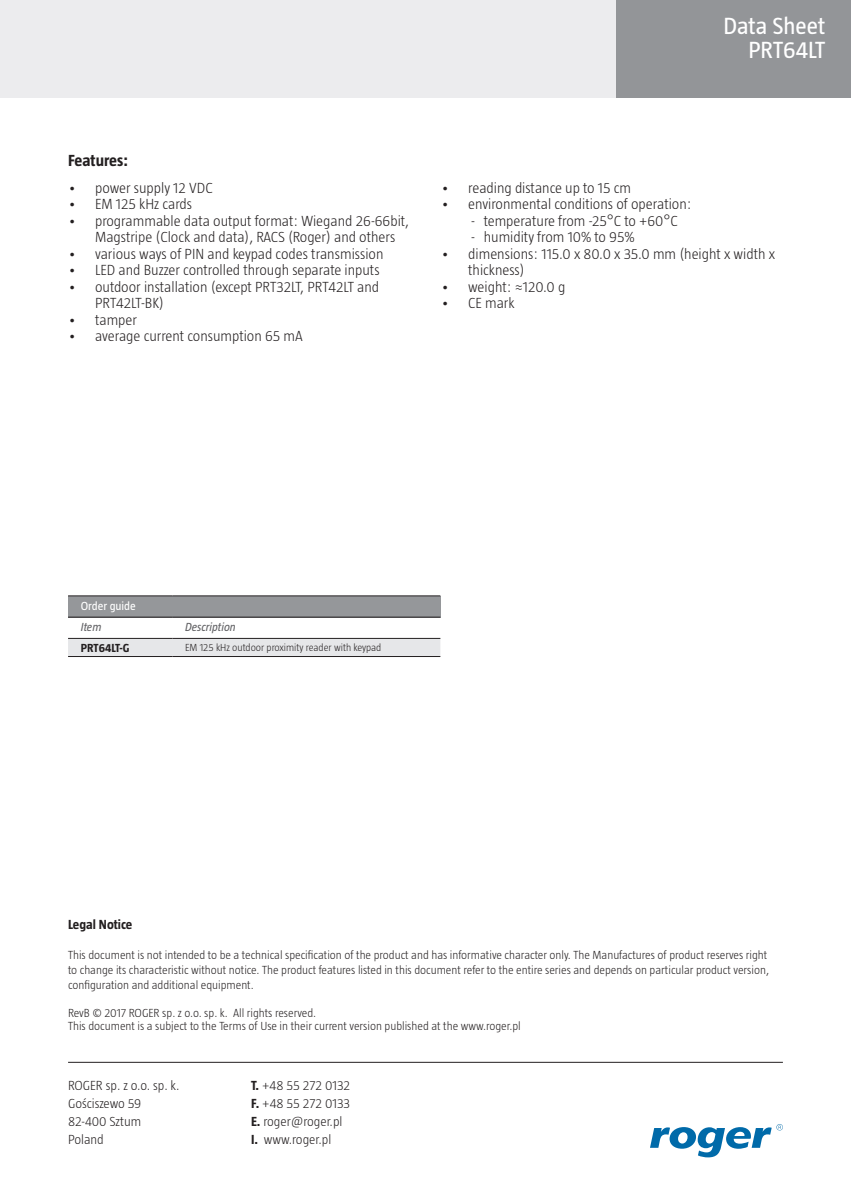
<style>
.page{position:relative;width:851px;height:1191px;background:#fff}
.page>*{position:absolute;margin:0;border:0;box-sizing:border-box;transform-origin:0 0}
.t1{font:300 24px/24px "Taz";color:#fff;text-align:right}
.t2{font:24px/24px "Taz";color:#fff;text-align:right}
.t3{font:700 16.5px "Taz";color:#231f20}
.t4{font:300 15px/16.5px "Taz";color:#231f20}
.t5{font:300 13.5px/18px "Taz";color:#231f20}
.t6{font:700 13.5px "Taz";color:#231f20}
.t7{font:300 12px/15px "Taz";color:#231f20}
.t8{font:italic 12px "Taz";color:#636366}
.t9{font:12px "Taz";color:#fff}
.t10{font:700 12px "Taz";color:#231f20}
.t11{font:300 10.5px "Taz";color:#231f20}
.s1{font-weight:700}
</style>
<div class="page">
<div style="left:612px;top:0;width:238px;height:98px;background:#939598"></div>
<div style="left:0;top:0;width:615px;height:97px;background:#ececee"></div>
<svg style="left:650px;top:1124px;width:132px;height:33px"></svg>
<div style="left:68px;top:596px;width:372px;height:21px;background:#95979a"></div>
<div style="left:68px;top:639px;width:372px;height:17px;background:#e6e7e9"></div>
<hr style="left:68px;top:638px;width:104px;height:1px;background:#231f20">
<hr style="left:172px;top:638px;width:268px;height:1px;background:#231f20">
<hr style="left:68px;top:595px;width:104px;height:1px;background:#231f20">
<hr style="left:172px;top:595px;width:268px;height:1px;background:#231f20">
<hr style="left:68px;top:617px;width:104px;height:1px;background:#231f20">
<hr style="left:172px;top:617px;width:268px;height:1px;background:#231f20">
<hr style="left:68px;top:656px;width:104px;height:1px;background:#231f20">
<hr style="left:172px;top:656px;width:268px;height:1px;background:#231f20">
<hr style="left:68px;top:1062px;width:714px;height:1px;background:#231f20">
<h1 class="t2" style="left:723px;top:14px;width:103px">Data Sheet<br>PRT64LT</h1>
<h1 class="t1" style="left:686px;top:20px;width:136px">Kontrolery serii<br>PRxx1</h1>
<p class="t3" style="left:68px;top:151px;width:62px">Features:</p>
<p class="t4" style="left:68px;top:179px;width:146px">• power supply 12 VDC</p>
<p class="t4" style="left:68px;top:196px;width:125px">• EM 125 kHz cards</p>
<p class="t4" style="left:95px;top:212px;width:315px;text-indent:-27px">• programmable data output format: Wiegand 26-66bit,<br>Magstripe (Clock and data), RACS (Roger) and others</p>
<p class="t4" style="left:68px;top:245px;width:317px">• various ways of PIN and keypad codes transmission</p>
<p class="t4" style="left:68px;top:262px;width:313px">• LED and Buzzer controlled through separate inputs</p>
<p class="t4" style="left:95px;top:278px;width:285px;text-indent:-27px">• outdoor installation (except PRT32LT, PRT42LT and<br>PRT42LT-BK)</p>
<p class="t4" style="left:68px;top:311px;width:70px">• tamper</p>
<p class="t4" style="left:68px;top:328px;width:236px">• average current consumption 65 mA</p>
<p class="t4" style="left:441px;top:179px;width:191px">• reading distance up to 15 cm</p>
<p class="t4" style="left:441px;top:196px;width:252px">• environmental conditions of operation:</p>
<p class="t4" style="left:471px;top:212px;width:208px">- temperature from -25°C to +60°C</p>
<p class="t4" style="left:471px;top:229px;width:165px">- humidity from 10% to 95%</p>
<p class="t4" style="left:468px;top:245px;width:308px;text-indent:-27px">• dimensions: 115.0 x 80.0 x 35.0 mm (height x width x thickness)</p>
<p class="t4" style="left:441px;top:278px;width:126px">• weight: ≈120.0 g</p>
<p class="t4" style="left:441px;top:295px;width:75px">• CE mark</p>
<p class="t9" style="left:81px;top:599px;width:57px">Order guide</p>
<p class="t8" style="left:81px;top:620px;width:22px">Item</p>
<p class="t8" style="left:185px;top:620px;width:52px">Description</p>
<p class="t10" style="left:81px;top:641px;width:50px">PRT64LT-G</p>
<p class="t11" style="left:185px;top:641px;width:198px">EM 125 kHz outdoor proximity reader with keypad</p>
<p class="t6" style="left:68px;top:916px;width:66px">Legal Notice</p>
<p class="t7" style="left:68px;top:946px;width:702px">This document is not intended to be a technical specification of the product and has informative character only. The Manufactures of product reserves right to change its characteristic without notice. The product features listed in this document refer to the entire series and depends on particular product version, configuration and additional equipment.</p>
<p class="t7" style="left:68px;top:1006px;width:454px;line-height:13.2px">RevB © 2017 ROGER sp. z o.o. sp. k. All rights reserved.<br>This document is a subject to the Terms of Use in their current version published at the www.roger.pl</p>
<p class="t5" style="left:68px;top:1076px;width:113px">ROGER sp. z o.o. sp. k.<br>Gościszewo 59<br>82-400 Sztum<br>Poland</p>
<p class="t5" style="left:251px;top:1076px;width:101px"><span class="s1">T.</span> +48 55 272 0132<br><span class="s1">F.</span> +48 55 272 0133<br><span class="s1">E.</span> roger@roger.pl<br><span class="s1">I.</span> www.roger.pl</p>
</div>
